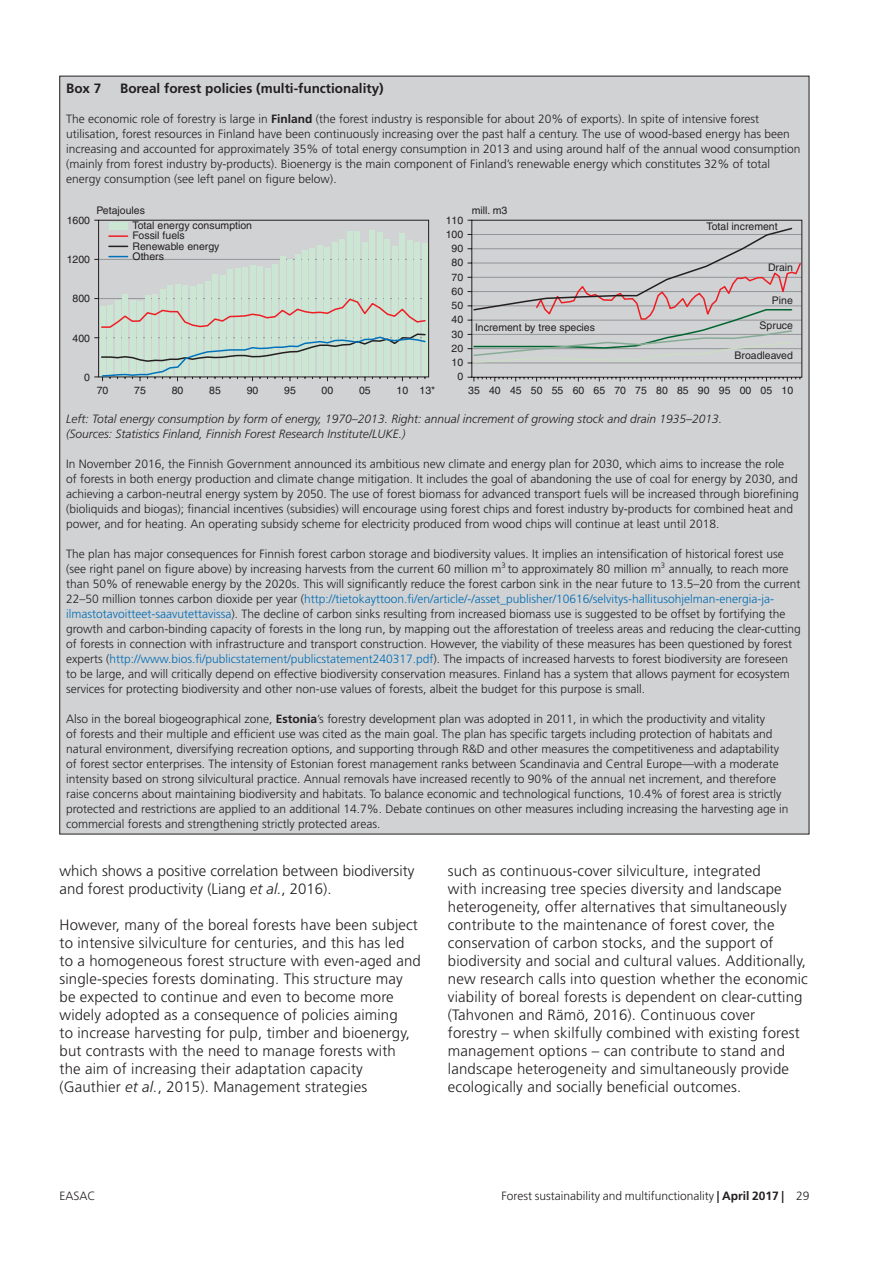
<style>
.page{position:relative;width:893px;height:1263px;background:#fff}
.page>*{position:absolute;margin:0;border:0;box-sizing:border-box;transform-origin:0 0}
.t1{font:300 15px/18px "Frutiger";letter-spacing:.01em;color:#231f20}
.t2{font:700 13.5px "Frutiger";color:#231f20}
.t3{font:300 12px/15px "Frutiger";color:#231f20}
.t4{font:italic 300 12px/15px "Frutiger";color:#231f20}
.t5{font:10.5px/14.2px "Helvetica";color:#231f20;text-align:right}
.s1{font-weight:700}
.s2{color:#006cb3}
.s3{font-style:italic}
</style>
<div class="page">
<div style="left:60px;top:76px;width:749px;height:758px;background:#d1d2d4"></div>
<svg style="left:94px;top:219px;width:708px;height:163px"></svg>
<svg style="left:100px;top:297px;width:327px;height:80px"></svg>
<svg style="left:472px;top:227px;width:330px;height:137px"></svg>
<div style="left:109px;top:222px;width:19px;height:8px;background:#cbe6d3"></div>
<svg style="left:109px;top:235px;width:19px;height:2px"></svg>
<svg style="left:109px;top:246px;width:19px;height:1px"></svg>
<svg style="left:109px;top:256px;width:19px;height:1px"></svg>
<p class="t2" style="left:66px;top:80px;width:37px">Box 7</p>
<p class="t2" style="left:120px;top:80px;width:265px">Boreal forest policies (multi-functionality)</p>
<p class="t3" style="left:66px;top:111px;width:736px">The economic role of forestry is large in <span class="s1">Finland</span> (the forest industry is responsible for about 20% of exports). In spite of intensive forest utilisation, forest resources in Finland have been continuously increasing over the past half a century. The use of wood-based energy has been increasing and accounted for approximately 35% of total energy consumption in 2013 and using around half of the annual wood consumption (mainly from forest industry by-products). Bioenergy is the main component of Finland’s renewable energy which constitutes 32% of total energy consumption (see left panel on figure below).</p>
<p class="t5" style="left:96px;top:203px;width:50px">Petajoules</p>
<p class="t5" style="left:472px;top:203px;width:37px">mill. m3</p>
<p class="t5" style="left:67px;top:213px;width:25px">1600</p>
<p class="t5" style="left:446px;top:213px;width:19px">110<br>100<br>90<br>80<br>70<br>60<br>50<br>40<br>30<br>20<br>10<br>0</p>
<p class="t5" style="left:133px;top:218px;width:121px">Total energy consumption</p>
<p class="t5" style="left:707px;top:219px;width:73px">Total increment</p>
<p class="t5" style="left:133px;top:231px;width:88px;line-height:10.2px;text-align:left">Fossil fuels<br>Renewable energy<br>Others</p>
<p class="t5" style="left:67px;top:252px;width:25px">1200</p>
<p class="t5" style="left:73px;top:292px;width:19px">800</p>
<p class="t5" style="left:73px;top:331px;width:19px">400</p>
<p class="t5" style="left:84px;top:370px;width:7px">0</p>
<p class="t5" style="left:768px;top:260px;width:27px">Drain</p>
<p class="t5" style="left:772px;top:293px;width:23px">Pine</p>
<p class="t5" style="left:759px;top:318px;width:35px">Spruce</p>
<p class="t5" style="left:734px;top:348px;width:60px">Broadleaved</p>
<p class="t5" style="left:475px;top:320px;width:122px">Increment by tree species</p>
<p class="t5" style="left:97px;top:383px;width:13px">70</p>
<p class="t5" style="left:134px;top:383px;width:13px">75</p>
<p class="t5" style="left:172px;top:383px;width:13px">80</p>
<p class="t5" style="left:209px;top:383px;width:13px">85</p>
<p class="t5" style="left:247px;top:383px;width:13px">90</p>
<p class="t5" style="left:284px;top:383px;width:13px">95</p>
<p class="t5" style="left:322px;top:383px;width:13px">00</p>
<p class="t5" style="left:359px;top:383px;width:13px">05</p>
<p class="t5" style="left:397px;top:383px;width:40px">10 13*</p>
<p class="t5" style="left:468px;top:383px;width:326px">35 40 45 50 55 60 65 70 75 80 85 90 95 00 05 10</p>
<p class="t4" style="left:66px;top:411px;width:657px">Left: Total energy consumption by form of energy, 1970–2013. Right: annual increment of growing stock and drain 1935–2013. (Sources: Statistics Finland, Finnish Forest Research Institute/LUKE.)</p>
<p class="t3" style="left:66px;top:456px;width:734px">In November 2016, the Finnish Government announced its ambitious new climate and energy plan for 2030, which aims to increase the role<br>of forests in both energy production and climate change mitigation. It includes the goal of abandoning the use of coal for energy by 2030, and achieving a carbon-neutral energy system by 2050. The use of forest biomass for advanced transport fuels will be increased through biorefining (bioliquids and biogas); financial incentives (subsidies) will encourage using forest chips and forest industry by-products for combined heat and power, and for heating. An operating subsidy scheme for electricity produced from wood chips will continue at least until 2018.</p>
<p class="t3" style="left:66px;top:546px;width:736px">The plan has major consequences for Finnish forest carbon storage and biodiversity values. It implies an intensification of historical forest use (see right panel on figure above) by increasing harvests from the current 60 million m<sup>3</sup> to approximately 80 million m<sup>3</sup> annually, to reach more than 50% of renewable energy by the 2020s. This will significantly reduce the forest carbon sink in the near future to 13.5–20 from the current 22–50 million tonnes carbon dioxide per year (<span class="s2">http://tietokayttoon.fi/en/article/-/asset_publisher/10616/selvitys-hallitusohjelman-energia-ja&shy;ilmastotavoitteet-saavutettavissa</span>). The decline of carbon sinks resulting from increased biomass use is suggested to be offset by fortifying the growth and carbon-binding capacity of forests in the long run, by mapping out the afforestation of treeless areas and reducing the clear-cutting of forests in connection with infrastructure and transport construction. However, the viability of these measures has been questioned by forest experts (<span class="s2">http://www.bios.fi/publicstatement/publicstatement240317.pdf</span>). The impacts of increased harvests to forest biodiversity are foreseen to be large, and will critically depend on effective biodiversity conservation measures. Finland has a system that allows payment for ecosystem services for protecting biodiversity and other non-use values of forests, albeit the budget for this purpose is small.</p>
<p class="t3" style="left:66px;top:711px;width:724px">Also in the boreal biogeographical zone, <span class="s1">Estonia</span>’s forestry development plan was adopted in 2011, in which the productivity and vitality<br>of forests and their multiple and efficient use was cited as the main goal. The plan has specific targets including protection of habitats and natural environment, diversifying recreation options, and supporting through R&amp;D and other measures the competitiveness and adaptability of forest sector enterprises. The intensity of Estonian forest management ranks between Scandinavia and Central Europe—with a moderate intensity based on strong silvicultural practice. Annual removals have increased recently to 90% of the annual net increment, and therefore raise concerns about maintaining biodiversity and habitats. To balance economic and technological functions, 10.4% of forest area is strictly protected and restrictions are applied to an additional 14.7%. Debate continues on other measures including increasing the harvesting age in commercial forests and strengthening strictly protected areas.</p>
<p class="t1" style="left:60px;top:862px;width:356px">which shows a positive correlation between biodiversity and forest productivity (Liang <span class="s3">et al.</span>, 2016).</p>
<p class="t1" style="left:60px;top:916px;width:363px">However, many of the boreal forests have been subject to intensive silviculture for centuries, and this has led to a homogeneous forest structure with even-aged and single-species forests dominating. This structure may be expected to continue and even to become more widely adopted as a consequence of policies aiming<br>to increase harvesting for pulp, timber and bioenergy, but contrasts with the need to manage forests with<br>the aim of increasing their adaptation capacity (Gauthier <span class="s3">et al.</span>, 2015). Management strategies</p>
<p class="t1" style="left:448px;top:862px;width:361px">such as continuous-cover silviculture, integrated<br>with increasing tree species diversity and landscape heterogeneity, offer alternatives that simultaneously contribute to the maintenance of forest cover, the conservation of carbon stocks, and the support of biodiversity and social and cultural values. Additionally, new research calls into question whether the economic viability of boreal forests is dependent on clear-cutting (Tahvonen and Rämö, 2016). Continuous cover forestry – when skilfully combined with existing forest management options – can contribute to stand and landscape heterogeneity and simultaneously provide ecologically and socially beneficial outcomes.</p>
<p class="t3" style="left:60px;top:1188px;width:38px">EASAC</p>
<p class="t3" style="left:502px;top:1188px;width:309px">Forest sustainability and multifunctionality <span class="s1">| April 2017 |</span> 29</p>
</div>
